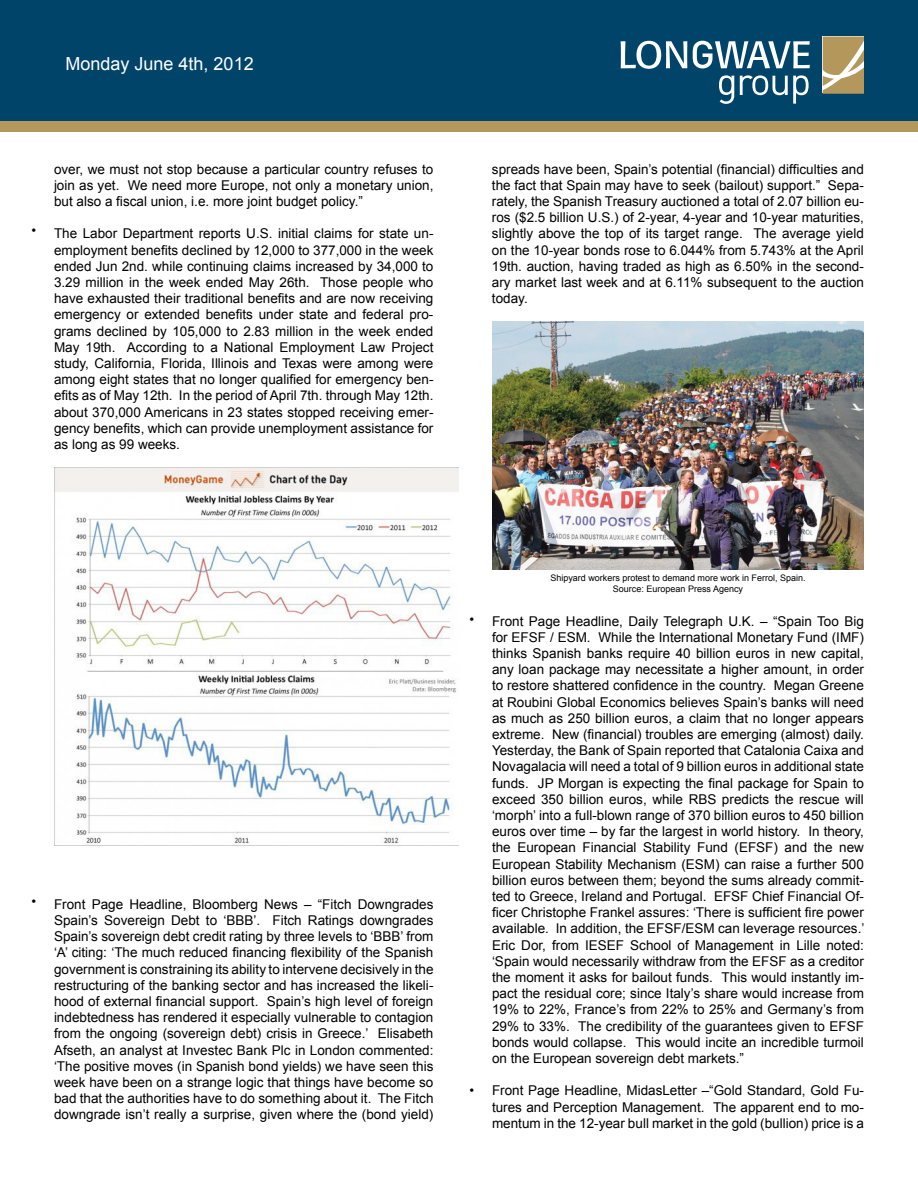
<style>
.page{position:relative;width:918px;height:1188px;background:#fff}
.page>*{position:absolute;margin:0;border:0;box-sizing:border-box;transform-origin:0 0}
.t1{font:18px "Arial";color:#fff}
.t2{font:13.5px/16.2px "Arial";color:#000;text-align:justify}
.t3{font:9px/10.8px "Arial";color:#000;text-align:center}
</style>
<div class="page">
<div style="left:0;top:0;width:918px;height:123px;background:#00446a"></div>
<img style="left:54px;top:468px;width:405px;height:377px">
<img style="left:492px;top:322px;width:372px;height:248px">
<div style="left:0;top:122px;width:918px;height:10px;background:#b4975a"></div>
<svg style="left:621px;top:41px;width:66px;height:28px"></svg>
<svg style="left:693px;top:41px;width:117px;height:27px"></svg>
<svg style="left:719px;top:75px;width:15px;height:29px"></svg>
<svg style="left:740px;top:75px;width:69px;height:29px"></svg>
<svg style="left:823px;top:37px;width:41px;height:57px;background:#c0a877"></svg>
<h1 class="t1" style="left:66px;top:52px;width:190px">Monday June 4th, 2012</h1>
<p class="t2" style="left:32px;top:222px;width:6px">•</p>
<p class="t2" style="left:54px;top:161px;width:381px">over, we must not stop because a particular country refuses to join as yet. We need more Europe, not only a monetary union, but also a fiscal union, i.e. more joint budget policy.”</p>
<p class="t2" style="left:54px;top:226px;width:381px">The Labor Department reports U.S. initial claims for state un&shy;employment benefits declined by 12,000 to 377,000 in the week ended Jun 2nd. while continuing claims increased by 34,000 to 3.29 million in the week ended May 26th. Those people who have exhausted their traditional benefits and are now receiving emergency or extended benefits under state and federal pro&shy;grams declined by 105,000 to 2.83 million in the week ended May 19th. According to a National Employment Law Project study, California, Florida, Illinois and Texas were among were among eight states that no longer qualified for emergency ben&shy;efits as of May 12th. In the period of April 7th. through May 12th. about 370,000 Americans in 23 states stopped receiving emer&shy;gency benefits, which can provide unemployment assistance for as long as 99 weeks.</p>
<p class="t2" style="left:492px;top:161px;width:374px">spreads have been, Spain’s potential (financial) difficulties and the fact that Spain may have to seek (bailout) support.” Sepa&shy;rately, the Spanish Treasury auctioned a total of 2.07 billion eu&shy;ros ($2.5 billion U.S.) of 2-year, 4-year and 10-year maturities, slightly above the top of its target range. The average yield on the 10-year bonds rose to 6.044% from 5.743% at the April 19th. auction, having traded as high as 6.50% in the second&shy;ary market last week and at 6.11% subsequent to the auction today.</p>
<p class="t2" style="left:32px;top:894px;width:6px">•</p>
<p class="t2" style="left:54px;top:896px;width:381px">Front Page Headline, Bloomberg News – “Fitch Downgrades Spain’s Sovereign Debt to ‘BBB’. Fitch Ratings downgrades Spain’s sovereign debt credit rating by three levels to ‘BBB’ from ‘A’ citing: ‘The much reduced financing flexibility of the Spanish government is constraining its ability to intervene decisively in the restructuring of the banking sector and has increased the likeli&shy;hood of external financial support. Spain’s high level of foreign indebtedness has rendered it especially vulnerable to contagion from the ongoing (sovereign debt) crisis in Greece.’ Elisabeth Afseth, an analyst at Investec Bank Plc in London commented: ‘The positive moves (in Spanish bond yields) we have seen this week have been on a strange logic that things have become so bad that the authorities have to do something about it. The Fitch downgrade isn’t really a surprise, given where the (bond yield)</p>
<p class="t2" style="left:469px;top:611px;width:6px">•</p>
<p class="t2" style="left:469px;top:1083px;width:6px">•</p>
<p class="t3" style="left:550px;top:572px;width:257px">Shipyard workers protest to demand more work in Ferrol, Spain.<br>Source: European Press Agency</p>
<p class="t2" style="left:492px;top:613px;width:374px">Front Page Headline, Daily Telegraph U.K. – “Spain Too Big for EFSF / ESM. While the International Monetary Fund (IMF) thinks Spanish banks require 40 billion euros in new capital, any loan package may necessitate a higher amount, in order to restore shattered confidence in the country. Megan Greene at Roubini Global Economics believes Spain’s banks will need as much as 250 billion euros, a claim that no longer appears extreme. New (financial) troubles are emerging (almost) daily.<br>Yesterday, the Bank of Spain reported that Catalonia Caixa and Novagalacia will need a total of 9 billion euros in additional state funds. JP Morgan is expecting the final package for Spain to exceed 350 billion euros, while RBS predicts the rescue will ‘morph’ into a full-blown range of 370 billion euros to 450 billion euros over time – by far the largest in world history. In theory, the European Financial Stability Fund (EFSF) and the new European Stability Mechanism (ESM) can raise a further 500 billion euros between them; beyond the sums already commit&shy;ted to Greece, Ireland and Portugal. EFSF Chief Financial Of&shy;ficer Christophe Frankel assures: ‘There is sufficient fire power available. In addition, the EFSF/ESM can leverage resources.’ Eric Dor, from IESEF School of Management in Lille noted: ‘Spain would necessarily withdraw from the EFSF as a creditor the moment it asks for bailout funds. This would instantly im&shy;pact the residual core; since Italy’s share would increase from 19% to 22%, France’s from 22% to 25% and Germany’s from 29% to 33%. The credibility of the guarantees given to EFSF bonds would collapse. This would incite an incredible turmoil on the European sovereign debt markets.”</p>
<p class="t2" style="left:492px;top:1083px;width:374px">Front Page Headline, MidasLetter –“Gold Standard, Gold Fu&shy;tures and Perception Management. The apparent end to mo&shy;mentum in the 12-year bull market in the gold (bullion) price is a</p>
</div>
